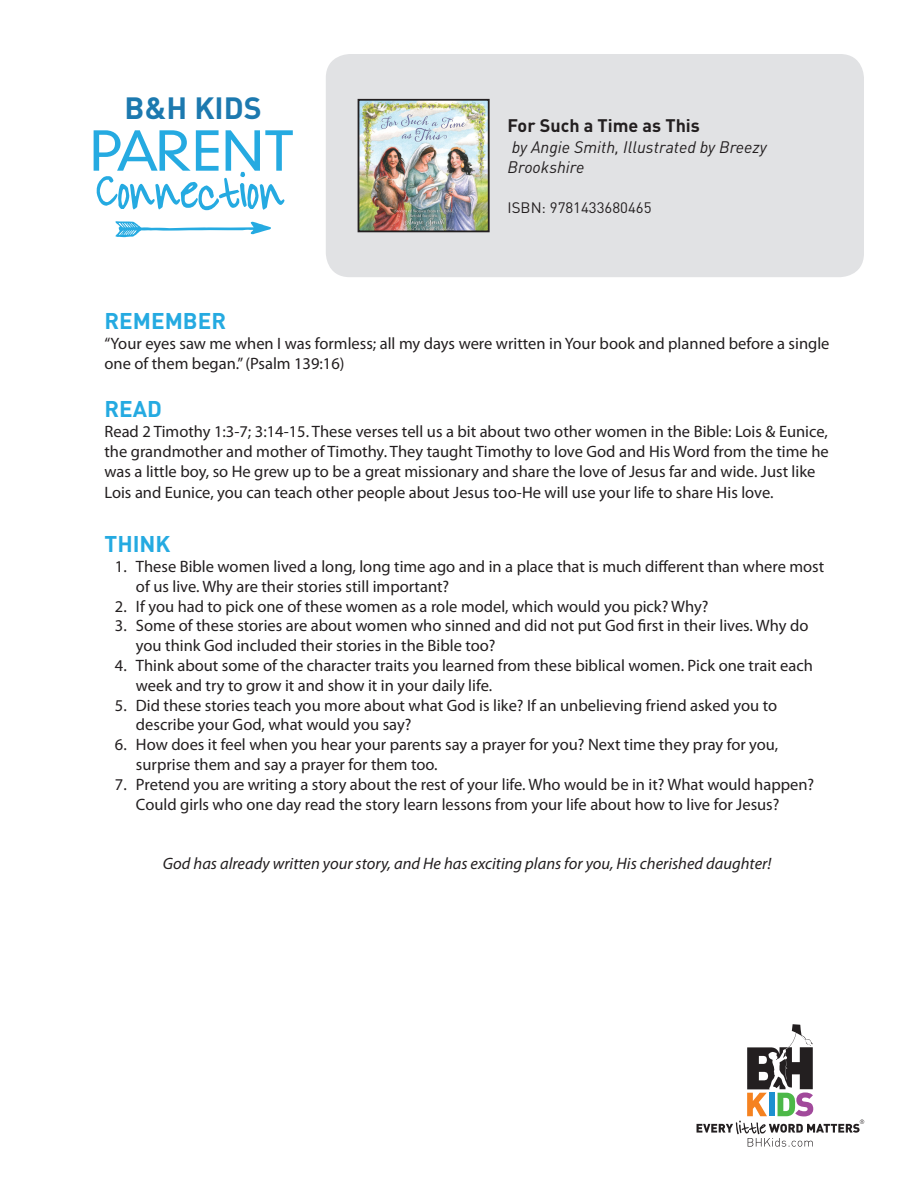
<style>
.page{position:relative;width:918px;height:1188px;background:#fff}
.page>*{position:absolute;margin:0;border:0;box-sizing:border-box;transform-origin:0 0}
.t1{font:700 30.3px "DIN";color:#1c79af}
.t2{font:700 22.5px "DIN";color:#25aae1}
.t3{font:700 18px "DIN";color:#231f20}
.t4{font:16.5px/19.8px "Myriad Pro";color:#231f20}
.t5{font:italic 16.5px "Myriad Pro";color:#231f20}
.t6{font:italic 16.5px "DIN";color:#231f20}
.t7{font:15px "DIN";color:#231f20}
</style>
<div class="page">
<svg style="left:697px;top:1024px;width:167px;height:123px"></svg>
<div style="left:326px;top:54px;width:538px;height:223px;background:#e1e2e4;border-radius:24px"></div>
<svg style="left:94px;top:130px;width:199px;height:80px"></svg>
<svg style="left:115px;top:221px;width:156px;height:16px"></svg>
<img style="left:361px;top:102px;width:126px;height:127px">
<div style="left:358px;top:99px;width:132px;height:133px;border:2px solid #231f20"></div>
<p class="t1" style="left:125px;top:89px;width:139px">B&amp;H KIDS</p>
<p class="t3" style="left:508px;top:113px;width:194px">For Such a Time as This</p>
<p class="t6" style="left:512px;top:137px;width:257px">by Angie Smith, Illustrated by Breezy</p>
<p class="t6" style="left:508px;top:157px;width:78px">Brookshire</p>
<p class="t7" style="left:508px;top:198px;width:146px">ISBN: 9781433680465</p>
<p class="t2" style="left:104px;top:306px;width:123px">REMEMBER</p>
<p class="t4" style="left:104px;top:334px;width:727px">“Your eyes saw me when I was formless; all my days were written in Your book and planned before a single one of them began.” (Psalm 139:16)</p>
<p class="t2" style="left:104px;top:394px;width:59px">READ</p>
<p class="t4" style="left:104px;top:422px;width:726px;text-align:justify">Read 2 Timothy 1:3-7; 3:14-15. These verses tell us a bit about two other women in the Bible: Lois &amp; Eunice, the grandmother and mother of Timothy. They taught Timothy to love God and His Word from the time he was a little boy, so He grew up to be a great missionary and share the love of Jesus far and wide. Just like</p>
<p class="t4" style="left:104px;top:483px;width:671px">Lois and Eunice, you can teach other people about Jesus too-He will use your life to share His love.</p>
<p class="t2" style="left:104px;top:529px;width:68px">THINK</p>
<p class="t4" style="left:136px;top:557px;width:690px;text-indent:-21px">1. These Bible women lived a long, long time ago and in a place that is much different than where most of us live. Why are their stories still important?</p>
<p class="t4" style="left:115px;top:596px;width:595px">2. If you had to pick one of these women as a role model, which would you pick? Why?</p>
<p class="t4" style="left:136px;top:616px;width:674px;text-indent:-21px">3. Some of these stories are about women who sinned and did not put God first in their lives. Why do you think God included their stories in the Bible too?</p>
<p class="t4" style="left:136px;top:656px;width:678px;text-indent:-21px">4. Think about some of the character traits you learned from these biblical women. Pick one trait each week and try to grow it and show it in your daily life.</p>
<p class="t4" style="left:136px;top:695px;width:643px;text-indent:-21px">5. Did these stories teach you more about what God is like? If an unbelieving friend asked you to describe your God, what would you say?</p>
<p class="t4" style="left:136px;top:735px;width:644px;text-indent:-21px">6. How does it feel when you hear your parents say a prayer for you? Next time they pray for you, surprise them and say a prayer for them too.</p>
<p class="t4" style="left:136px;top:775px;width:680px;text-indent:-21px">7. Pretend you are writing a story about the rest of your life. Who would be in it? What would happen?<br>Could girls who one day read the story learn lessons from your life about how to live for Jesus?</p>
<p class="t5" style="left:163px;top:855px;width:610px">God has already written your story, and He has exciting plans for you, His cherished daughter!</p>
</div>
